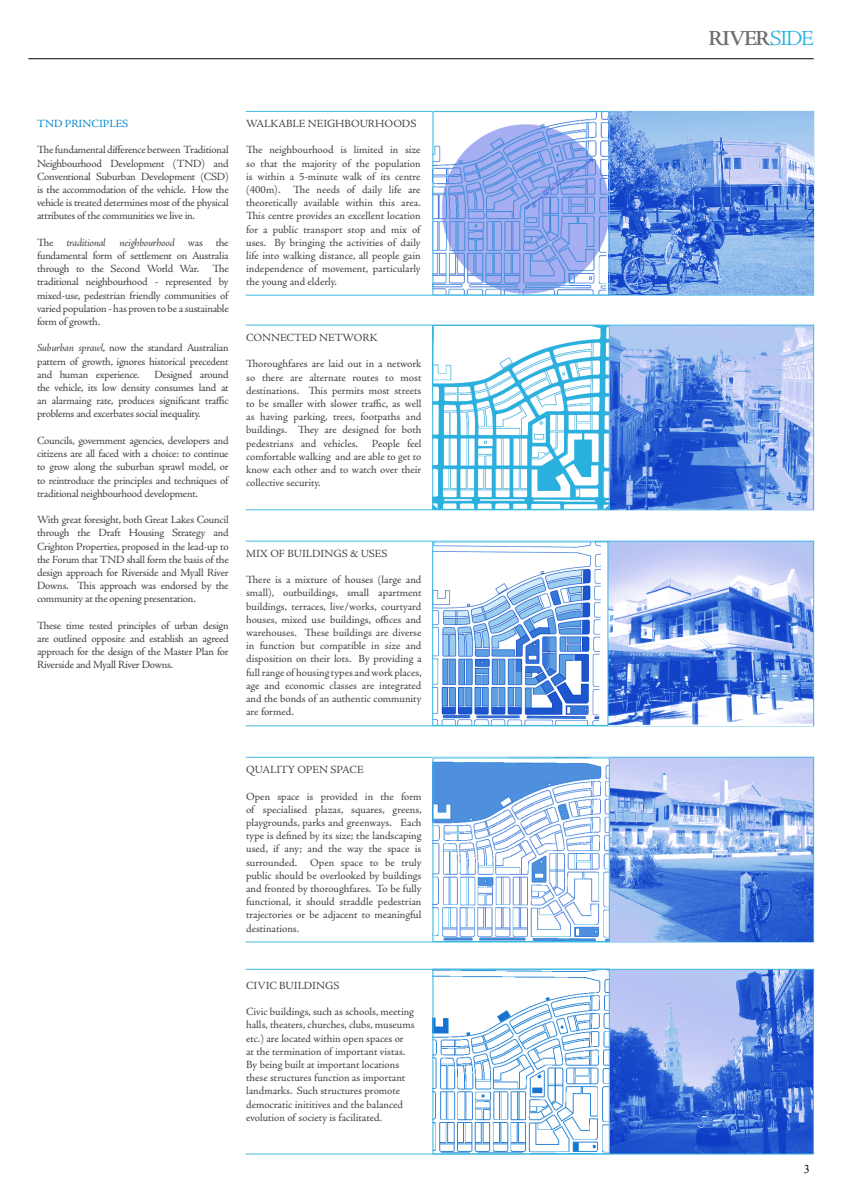
<style>
.page{position:relative;width:842px;height:1191px;background:#fff}
.page>*{position:absolute;margin:0;border:0;box-sizing:border-box;transform-origin:0 0}
.t1{font:600 21.5px "Adobe Jenson Pro";letter-spacing:-.04em;color:#6d6f71}
.t2{font:12px "Times New Roman";color:#000}
.t3{font:11px/13.2px "Adobe Jenson Pro";letter-spacing:-.005em;color:#414142;text-align:justify}
.t4{font:11px "Adobe Jenson Pro";color:#0085c9}
.s1{font-style:italic}
.s2{font-weight:300;color:#23b2e2}
</style>
<div class="page">
<hr style="left:28px;top:58px;width:786px;height:1px;background:#000">
<img style="left:434px;top:111px;width:379px;height:184px">
<svg style="left:245px;top:324px;width:569px;height:187px"></svg>
<svg style="left:245px;top:540px;width:569px;height:187px"></svg>
<svg style="left:245px;top:756px;width:569px;height:187px"></svg>
<svg style="left:245px;top:968px;width:569px;height:187px"></svg>
<div style="left:432px;top:111px;width:178px;height:184px;border:1px solid #3eb9e2"></div>
<div style="left:432px;top:325px;width:178px;height:185px;border:1px solid #3eb9e2"></div>
<img style="left:434px;top:543px;width:166px;height:181px">
<div style="left:432px;top:541px;width:176px;height:185px;border:1px solid #3eb9e2"></div>
<div style="left:432px;top:757px;width:178px;height:185px;border:1px solid #3eb9e2"></div>
<p class="t4" style="left:37px;top:117px;width:93px">TND PRINCIPLES</p>
<p class="t3" style="left:37px;top:143px;width:193px">The fundamental difference between Traditional Neighbourhood Development (TND) and Conventional Suburban Development (CSD) is the accommodation of the vehicle. How the vehicle is treated determines most of the physical attributes of the communities we live in.</p>
<p class="t3" style="left:37px;top:236px;width:193px">The <span class="s1">traditional neighbourhood</span> was the fundamental form of settlement on Australia through to the Second World War. The traditional neighbourhood - represented by mixed-use, pedestrian friendly communities of varied population - has proven to be a sustainable form of growth.</p>
<p class="t3" style="left:37px;top:341px;width:193px"><span class="s1">Suburban sprawl</span>, now the standard Australian pattern of growth, ignores historical precedent and human experience.</p>
<p class="t3" style="left:37px;top:368px;width:193px;text-indent:117px">Designed around the vehicle, its low density consumes land at an alarmaing rate, produces significant traffic problems and excerbates social inequality.</p>
<p class="t3" style="left:37px;top:434px;width:193px">Councils, government agencies, developers and citizens are all faced with a choice: to continue to grow along the suburban sprawl model, or to reintroduce the principles and techniques of traditional neighbourhood development.</p>
<p class="t3" style="left:37px;top:513px;width:193px">With great foresight, both Great Lakes Council through the Draft Housing Strategy and Crighton Properties, proposed in the lead-up to the Forum that TND shall form the basis of the design approach for Riverside and Myall River Downs. This approach was endorsed by the community at the opening presentation.</p>
<p class="t3" style="left:37px;top:619px;width:193px">These time tested principles of urban design are outlined opposite and establish an agreed approach for the design of the Master Plan for Riverside and Myall River Downs.</p>
<p class="t3" style="left:246px;top:117px;width:172px">WALKABLE NEIGHBOURHOODS</p>
<p class="t3" style="left:246px;top:143px;width:176px">The neighbourhood is limited in size so that the majority of the population is within a 5-minute walk of its centre (400m). The needs of daily life are theoretically available within this area.<br>This centre provides an excellent location for a public transport stop and mix of uses. By bringing the activities of daily life into walking distance, all people gain independence of movement, particularly the young and elderly.</p>
<p class="t3" style="left:246px;top:331px;width:133px">CONNECTED NETWORK</p>
<p class="t3" style="left:246px;top:357px;width:177px">Thoroughfares are laid out in a network so there are alternate routes to most destinations. This permits most streets to be smaller with slower traffic, as well as having parking, trees, footpaths and buildings. They are designed for both pedestrians and vehicles.</p>
<p class="t3" style="left:246px;top:437px;width:177px;text-indent:126px">People feel comfortable walking and are able to get to know each other and to watch over their collective security.</p>
<p class="t3" style="left:246px;top:547px;width:143px">MIX OF BUILDINGS &amp; USES</p>
<p class="t3" style="left:246px;top:573px;width:177px">There is a mixture of houses (large and small), outbuildings, small apartment buildings, terraces, live/works, courtyard houses, mixed use buildings, offices and warehouses. These buildings are diverse in function but compatible in size and disposition on their lots. By providing a full range of housing types and work places, age and economic classes are integrated and the bonds of an authentic community are formed.</p>
<p class="t3" style="left:246px;top:763px;width:119px">QUALITY OPEN SPACE</p>
<p class="t3" style="left:246px;top:789px;width:177px">Open space is provided in the form of specialised plazas, squares, greens, playgrounds, parks and greenways. Each type is defined by its size; the landscaping used, if any; and the way the space is surrounded. Open space to be truly public should be overlooked by buildings and fronted by thoroughfares. To be fully functional, it should straddle pedestrian trajectories or be adjacent to meaningful destinations.</p>
<p class="t3" style="left:246px;top:979px;width:95px">CIVIC BUILDINGS</p>
<p class="t3" style="left:246px;top:1005px;width:170px;text-align:left">Civic buildings, such as schools, meeting halls, theaters, churches, clubs, museums etc.) are located within open spaces or<br>at the termination of important vistas.<br>By being built at important locations these structures function as important landmarks. Such structures promote democratic inititives and the balanced evolution of society is facilitated.</p>
<h1 class="t1" style="left:708px;top:26px;width:107px">RIVER<span class="s2">SIDE</span></h1>
<p class="t2" style="left:804px;top:1161px;width:7px">3</p>
</div>
